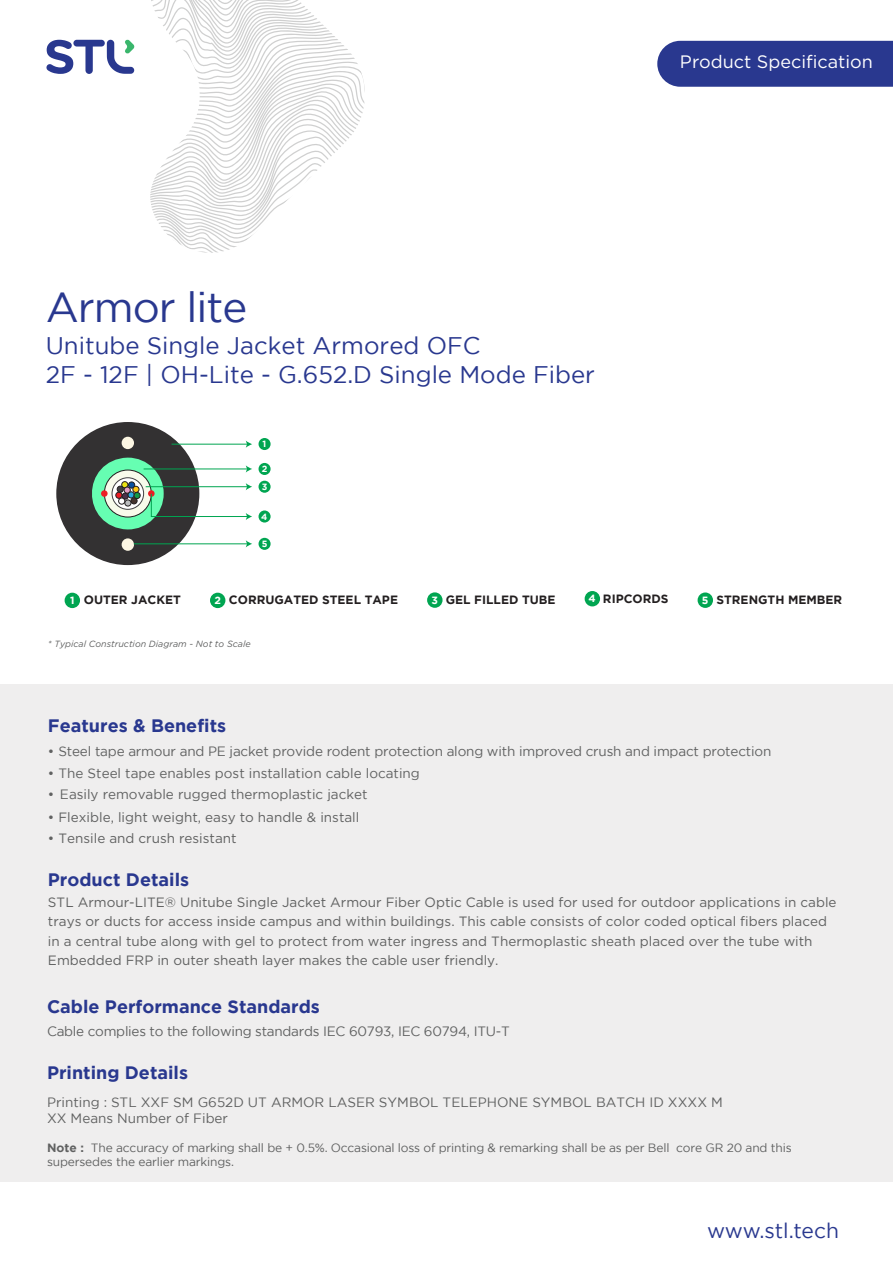
<style>
.page{position:relative;width:893px;height:1263px;background:#fff}
.page>*{position:absolute;margin:0;border:0;box-sizing:border-box;transform-origin:0 0}
.t1{font:42px "Gotham";letter-spacing:-.025em;color:#29388f}
.t2{font:24px/28.8px "Gotham";color:#29388f}
.t3{font:21px "Gotham";letter-spacing:-.01em;color:#29388f}
.t4{font:700 18px "Gotham";color:#29388f}
.t5{font:18px "Gotham";color:#fff}
.t6{font:13.5px/19.2px "Gotham";color:#606161}
.t7{font:13.5px "Gotham";letter-spacing:-.02em;color:#606161}
.t8{font:12px/14.4px "Gotham";letter-spacing:-.015em;color:#606161}
.t9{font:700 12px "Gotham";color:#231f20}
.t10{font:italic 9px "Gotham";color:#606161}
.t11{font:700 9px/17.9px "Gotham";color:#fff}
.s1{font-size:10.5px;color:#fff}
.s2{font-weight:700}
</style>
<div class="page">
<div style="left:0;top:684px;width:893px;height:498px;background:#efeeee"></div>
<svg style="left:46px;top:40px;width:88px;height:34px"></svg>
<div style="left:657px;top:41px;width:236px;height:46px;background:#29388f"></div>
<svg style="left:150px;top:0;width:215px;height:253px"></svg>
<div style="left:65px;top:593px;width:15px;height:15px;background:#00a551;border-radius:50%"></div>
<div style="left:210px;top:593px;width:15px;height:15px;background:#00a551;border-radius:50%"></div>
<div style="left:698px;top:592px;width:15px;height:16px;background:#00a551;border-radius:50%"></div>
<div style="left:427px;top:592px;width:15px;height:16px;background:#00a551;border-radius:50%"></div>
<div style="left:585px;top:591px;width:15px;height:15px;background:#00a551;border-radius:50%"></div>
<div style="left:56px;top:422px;width:143px;height:143px;background:#333132;border-radius:50%"></div>
<div style="left:122px;top:437px;width:12px;height:12px;background:#fcf6e3;border-radius:50%"></div>
<div style="left:122px;top:538px;width:12px;height:13px;background:#fcf6e3;border-radius:50%"></div>
<div style="left:259px;top:438px;width:12px;height:12px;background:#00a551;border-radius:50%"></div>
<div style="left:259px;top:463px;width:12px;height:12px;background:#00a551;border-radius:50%"></div>
<div style="left:259px;top:481px;width:12px;height:12px;background:#00a551;border-radius:50%"></div>
<div style="left:259px;top:510px;width:12px;height:12px;background:#00a551;border-radius:50%"></div>
<svg style="left:73px;top:441px;width:179px;height:106px"></svg>
<div style="left:259px;top:538px;width:12px;height:12px;background:#00a551;border-radius:50%"></div>
<h3 class="t5" style="left:680px;top:52px;width:194px">Product Specification</h3>
<h1 class="t1" style="left:46px;top:283px;width:203px">Armor lite</h1>
<h2 class="t2" style="left:46px;top:331px;width:551px">Unitube Single Jacket Armored OFC<br>2F - 12F | OH-Lite - G.652.D Single Mode Fiber</h2>
<p class="t11" style="left:263px;top:435px;width:5px">1</p>
<p class="t11" style="left:262px;top:460px;width:7px">2<br>3</p>
<p class="t11" style="left:261px;top:507px;width:8px">4</p>
<p class="t11" style="left:262px;top:535px;width:7px">5</p>
<p class="t9" style="left:70px;top:593px;width:112px"><span class="s1">1</span> OUTER JACKET</p>
<p class="t9" style="left:215px;top:593px;width:185px"><span class="s1">2</span> CORRUGATED STEEL TAPE</p>
<p class="t9" style="left:432px;top:593px;width:125px"><span class="s1">3</span> GEL FILLED TUBE</p>
<p class="t9" style="left:589px;top:592px;width:81px"><span class="s1">4</span> RIPCORDS</p>
<p class="t9" style="left:702px;top:593px;width:142px"><span class="s1">5</span> STRENGTH MEMBER</p>
<p class="t10" style="left:48px;top:639px;width:204px">* Typical Construction Diagram - Not to Scale</p>
<h3 class="t4" style="left:48px;top:716px;width:180px">Features &amp; Benefits</h3>
<p class="t6" style="left:48px;top:741px;width:725px">• Steel tape armour and PE jacket provide rodent protection along with improved crush and impact protection</p>
<p class="t6" style="left:48px;top:763px;width:373px">• The Steel tape enables post installation cable locating</p>
<p class="t6" style="left:48px;top:785px;width:321px">• Easily removable rugged thermoplastic jacket</p>
<p class="t6" style="left:48px;top:807px;width:313px">• Flexible, light weight, easy to handle &amp; install</p>
<p class="t6" style="left:48px;top:828px;width:190px">• Tensile and crush resistant</p>
<h3 class="t4" style="left:48px;top:870px;width:143px">Product Details</h3>
<p class="t6" style="left:48px;top:892px;width:790px">STL Armour-LITE® Unitube Single Jacket Armour Fiber Optic Cable is used for used for outdoor applications in cable trays or ducts for access inside campus and within buildings. This cable consists of color coded optical fibers placed in a central tube along with gel to protect from water ingress and Thermoplastic sheath placed over the tube with Embedded FRP in outer sheath layer makes the cable user friendly.</p>
<h3 class="t4" style="left:47px;top:997px;width:274px">Cable Performance Standards</h3>
<p class="t7" style="left:47px;top:1024px;width:464px">Cable complies to the following standards IEC 60793, IEC 60794, ITU-T</p>
<h3 class="t4" style="left:47px;top:1063px;width:143px">Printing Details</h3>
<p class="t6" style="left:47px;top:1094px;width:677px;line-height:16.2px">Printing : STL XXF SM G652D UT ARMOR LASER SYMBOL TELEPHONE SYMBOL BATCH ID XXXX M<br>XX Means Number of Fiber</p>
<p class="t8" style="left:47px;top:1140px;width:746px"><span class="s2">Note :</span> The accuracy of marking shall be + 0.5%. Occasional loss of printing &amp; remarking shall be as per Bell core GR 20 and this supersedes the earlier markings.</p>
<h3 class="t3" style="left:707px;top:1219px;width:133px">www.stl.tech</h3>
</div>
